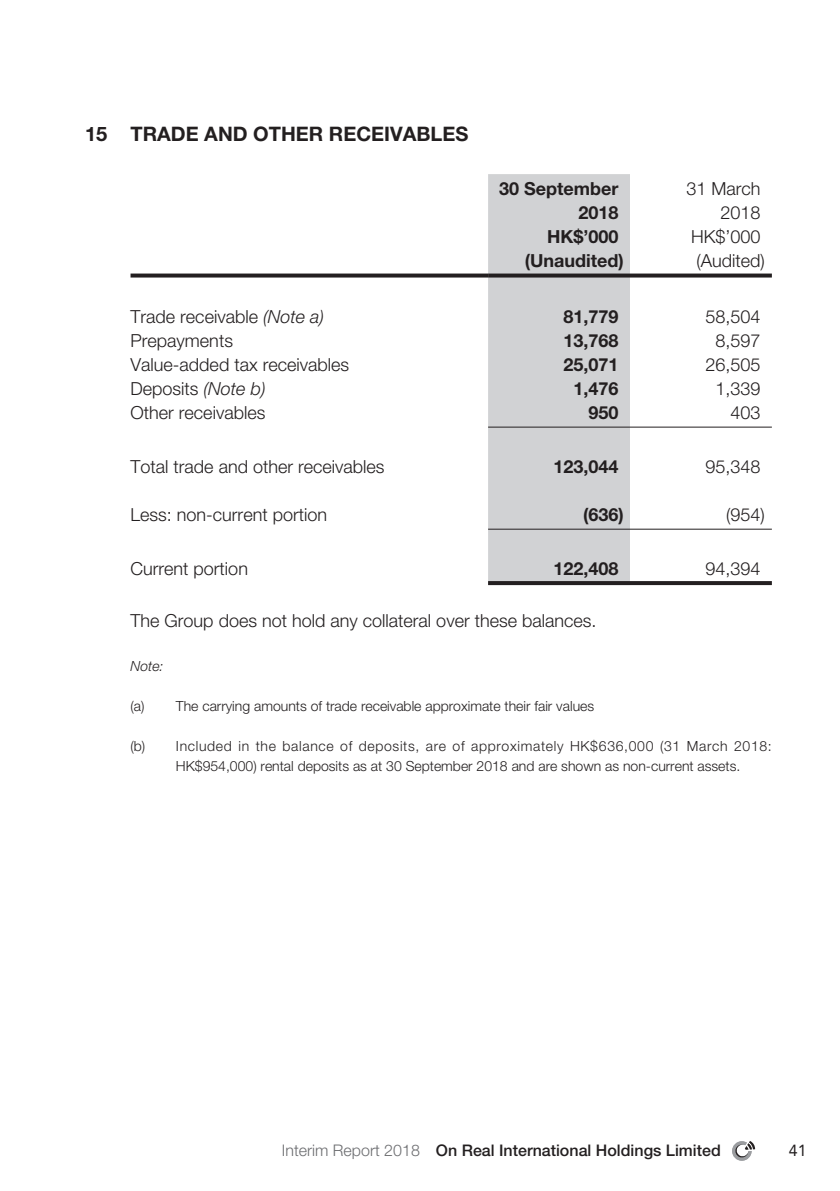
<style>
.page{position:relative;width:840px;height:1191px;background:#fff}
.page>*{position:absolute;margin:0;border:0;box-sizing:border-box;transform-origin:0 0}
.t1{font:700 20px "Helvetica Neue LT Std";color:#231f20}
.t2{font:300 18px/24px "Helvetica Neue LT Std";color:#231f20;text-align:right}
.t3{font:700 18px/24px "Helvetica Neue LT Std";color:#231f20;text-align:right}
.t4{font:500 16px "Helvetica Neue LT Std";color:#231f20}
.t5{font:16px "Avenir LT Std";color:#231f20}
.t6{font:300 14px/20px "Helvetica Neue LT Std";color:#231f20}
.t7{font:italic 300 14px "Helvetica Neue LT Std";color:#231f20}
.s1{font-style:italic}
.s2{font-weight:300;color:#6c6d70}
</style>
<div class="page">
<svg style="left:732px;top:1141px;width:22px;height:19px"></svg>
<div style="left:488px;top:174px;width:141px;height:407px;background:#d1d2d4"></div>
<svg style="left:130px;top:273px;width:358px;height:4px"></svg>
<svg style="left:488px;top:273px;width:141px;height:4px"></svg>
<svg style="left:629px;top:273px;width:142px;height:4px"></svg>
<hr style="left:488px;top:426px;width:141px;height:1px;background:#231f20">
<hr style="left:629px;top:426px;width:142px;height:1px;background:#231f20">
<hr style="left:488px;top:528px;width:141px;height:1px;background:#231f20">
<hr style="left:629px;top:528px;width:142px;height:1px;background:#231f20">
<svg style="left:488px;top:581px;width:141px;height:4px"></svg>
<svg style="left:629px;top:581px;width:142px;height:4px"></svg>
<p class="t1" style="left:85px;top:122px;width:384px">15 TRADE AND OTHER RECEIVABLES</p>
<p class="t3" style="left:499px;top:176px;width:121px">30 September<br>2018</p>
<p class="t2" style="left:686px;top:176px;width:76px">31 March<br>2018</p>
<p class="t3" style="left:547px;top:224px;width:73px">HK$’000</p>
<p class="t2" style="left:690px;top:224px;width:71px">HK$’000</p>
<p class="t3" style="left:524px;top:248px;width:100px">(Unaudited)</p>
<p class="t2" style="left:696px;top:248px;width:70px">(Audited)</p>
<p class="t2" style="left:130px;top:304px;width:195px">Trade receivable <span class="s1">(Note a)</span></p>
<p class="t3" style="left:563px;top:304px;width:57px">81,779</p>
<p class="t2" style="left:705px;top:304px;width:57px">58,504</p>
<p class="t2" style="left:130px;top:328px;width:104px">Prepayments</p>
<p class="t3" style="left:563px;top:328px;width:57px">13,768</p>
<p class="t2" style="left:715px;top:328px;width:47px">8,597</p>
<p class="t2" style="left:130px;top:352px;width:220px">Value-added tax receivables</p>
<p class="t3" style="left:563px;top:352px;width:57px">25,071</p>
<p class="t2" style="left:705px;top:352px;width:57px">26,505</p>
<p class="t2" style="left:130px;top:376px;width:136px">Deposits <span class="s1">(Note b)</span></p>
<p class="t3" style="left:573px;top:376px;width:47px">1,476</p>
<p class="t2" style="left:715px;top:376px;width:47px">1,339</p>
<p class="t2" style="left:130px;top:400px;width:136px">Other receivables</p>
<p class="t3" style="left:588px;top:400px;width:32px">950</p>
<p class="t2" style="left:730px;top:400px;width:32px">403</p>
<p class="t2" style="left:130px;top:454px;width:255px">Total trade and other receivables</p>
<p class="t3" style="left:553px;top:454px;width:67px">123,044</p>
<p class="t2" style="left:705px;top:454px;width:57px">95,348</p>
<p class="t2" style="left:130px;top:502px;width:198px">Less: non-current portion</p>
<p class="t3" style="left:583px;top:502px;width:42px">(636)</p>
<p class="t2" style="left:725px;top:502px;width:40px">(954)</p>
<p class="t2" style="left:130px;top:556px;width:119px">Current portion</p>
<p class="t3" style="left:553px;top:556px;width:67px">122,408</p>
<p class="t2" style="left:705px;top:556px;width:57px">94,394</p>
<p class="t2" style="left:130px;top:608px;width:467px">The Group does not hold any collateral over these balances.</p>
<p class="t7" style="left:130px;top:657px;width:34px">Note:</p>
<p class="t6" style="left:130px;top:695px;width:465px">(a) The carrying amounts of trade receivable approximate their fair values</p>
<p class="t6" style="left:176px;top:735px;width:597px;text-indent:-45px">(b) Included in the balance of deposits, are of approximately HK$636,000 (31 March 2018:<br>HK$954,000) rental deposits as at 30 September 2018 and are shown as non-current assets.</p>
<p class="t4" style="left:282px;top:1140px;width:440px"><span class="s2">Interim Report 2018</span> On Real International Holdings Limited</p>
<p class="t5" style="left:788px;top:1141px;width:19px">41</p>
</div>
